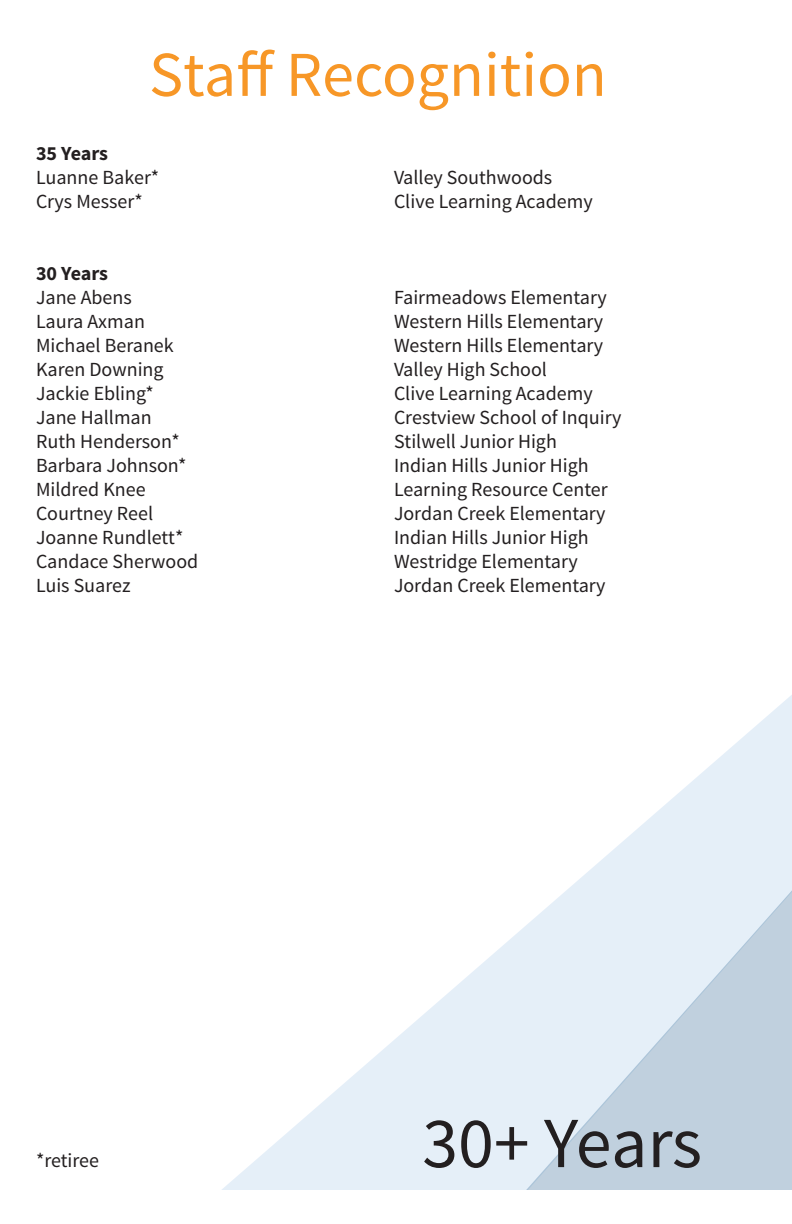
<style>
.page{position:relative;width:792px;height:1224px;background:#fff}
.page>*{position:absolute;margin:0;border:0;box-sizing:border-box;transform-origin:0 0}
.t1{font:72px "Source Sans Pro";letter-spacing:-.01em;color:#231f20}
.t2{font:64px "Source Sans Pro";color:#f79727}
.Heading{font:20px "Source Sans Pro";color:#231f20}
.t3{font:700 20px "Source Sans Pro";letter-spacing:-.01em;color:#231f20}
</style>
<div class="page">
<svg style="left:222px;top:926px;width:304px;height:264px"></svg>
<svg style="left:526px;top:695px;width:266px;height:495px;fill:#e5eff8"></svg>
<p class="t2" style="left:149px;top:35px;width:459px">Staff Recognition</p>
<p class="t3" style="left:36px;top:141px;width:74px">35 Years</p>
<p class="Heading" style="left:36px;top:165px;width:125px">Luanne Baker*</p>
<p class="Heading" style="left:394px;top:165px;width:160px">Valley Southwoods</p>
<p class="Heading" style="left:36px;top:189px;width:108px">Crys Messer*</p>
<p class="Heading" style="left:394px;top:189px;width:200px">Clive Learning Academy</p>
<p class="t3" style="left:36px;top:261px;width:74px">30 Years</p>
<p class="Heading" style="left:36px;top:285px;width:97px">Jane Abens</p>
<p class="Heading" style="left:394px;top:285px;width:214px">Fairmeadows Elementary</p>
<p class="Heading" style="left:36px;top:309px;width:110px">Laura Axman</p>
<p class="Heading" style="left:394px;top:309px;width:211px">Western Hills Elementary</p>
<p class="Heading" style="left:36px;top:333px;width:139px">Michael Beranek</p>
<p class="Heading" style="left:394px;top:333px;width:211px">Western Hills Elementary</p>
<p class="Heading" style="left:36px;top:357px;width:129px">Karen Downing</p>
<p class="Heading" style="left:394px;top:357px;width:155px">Valley High School</p>
<p class="Heading" style="left:36px;top:381px;width:119px">Jackie Ebling*</p>
<p class="Heading" style="left:394px;top:381px;width:200px">Clive Learning Academy</p>
<p class="Heading" style="left:36px;top:405px;width:117px">Jane Hallman</p>
<p class="Heading" style="left:394px;top:405px;width:229px">Crestview School of Inquiry</p>
<p class="Heading" style="left:36px;top:429px;width:145px">Ruth Henderson*</p>
<p class="Heading" style="left:394px;top:429px;width:164px">Stilwell Junior High</p>
<p class="Heading" style="left:36px;top:453px;width:152px">Barbara Johnson*</p>
<p class="Heading" style="left:394px;top:453px;width:196px">Indian Hills Junior High</p>
<p class="Heading" style="left:36px;top:477px;width:111px">Mildred Knee</p>
<p class="Heading" style="left:394px;top:477px;width:215px">Learning Resource Center</p>
<p class="Heading" style="left:36px;top:501px;width:119px">Courtney Reel</p>
<p class="Heading" style="left:394px;top:501px;width:213px">Jordan Creek Elementary</p>
<p class="Heading" style="left:36px;top:525px;width:149px">Joanne Rundlett*</p>
<p class="Heading" style="left:394px;top:525px;width:196px">Indian Hills Junior High</p>
<p class="Heading" style="left:36px;top:549px;width:164px">Candace Sherwood</p>
<p class="Heading" style="left:394px;top:549px;width:185px">Westridge Elementary</p>
<p class="Heading" style="left:36px;top:573px;width:96px">Luis Suarez</p>
<p class="Heading" style="left:394px;top:573px;width:213px">Jordan Creek Elementary</p>
<p class="Heading" style="left:36px;top:1148px;width:65px">*retiree</p>
<p class="t1" style="left:422px;top:1099px;width:281px">30+ Years</p>
</div>
